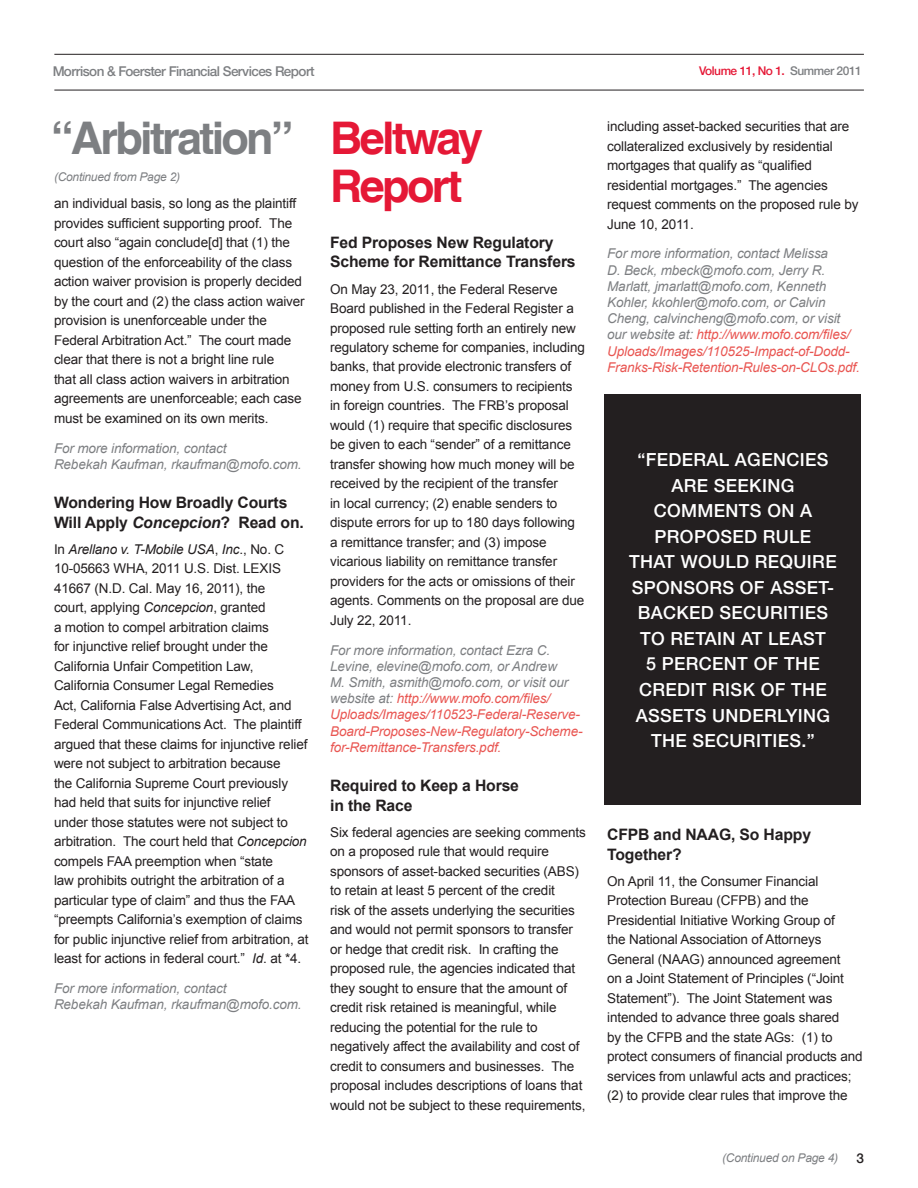
<style>
.page{position:relative;width:918px;height:1188px;background:#fff}
.page>*{position:absolute;margin:0;border:0;box-sizing:border-box;transform-origin:0 0}
.t1{font:700 45px/48px "Helvetica LT";letter-spacing:-.06em;color:#e51836}
.t2{font:700 45px "Helvetica LT";letter-spacing:-.06em;color:#7d7f82}
.t3{font:500 18px "Helvetica Neue LT";letter-spacing:.02em;color:#fff}
.t4{font:700 15.75px/19.5px "Arial";letter-spacing:-.01em;color:#231f20}
.t5{font:13.5px/19.5px "Arial";letter-spacing:-.01em;color:#231f20}
.t6{font:italic 13.5px/16.2px "Arial";letter-spacing:-.01em;color:#7d7f82}
.t7{font:italic 13.5px/16.2px "Arial";letter-spacing:-.01em;color:#e95652}
.t8{font:500 13.5px "Helvetica Neue LT";letter-spacing:-.04em;color:#7d7f82}
.t9{font:500 13.5px "Helvetica Neue LT";color:#231f20}
.t10{font:italic 12px "Arial";letter-spacing:-.02em;color:#7d7f82}
.t11{font:500 12px "Helvetica Neue LT";letter-spacing:-.04em;color:#e51836}
.s1{color:#7d7f82}
.s2{font-style:italic}
.s3{color:#e95652}
</style>
<div class="page">
<hr style="left:54px;top:90px;width:810px;height:1px;background:#231f20">
<hr style="left:54px;top:54px;width:810px;height:1px;background:#231f20">
<div style="left:605px;top:395px;width:256px;height:410px;background:#231f20"></div>
<p class="t8" style="left:53px;top:63px;width:264px">MORRISON &amp; FOERSTER FINANCIAL SERVICES REPORT</p>
<p class="t11" style="left:699px;top:64px;width:164px">VOLUME 11, NO 1. <span class="s1">SUMMER 2011</span></p>
<h1 class="t2" style="left:51px;top:111px;width:244px">“Arbitration”</h1>
<p class="t10" style="left:54px;top:169px;width:128px">(Continued from Page 2)</p>
<p class="t5" style="left:54px;top:194px;width:252px">an individual basis, so long as the plaintiff provides sufficient supporting proof. The court also “again conclude[d] that (1) the question of the enforceability of the class action waiver provision is properly decided by the court and (2) the class action waiver provision is unenforceable under the Federal Arbitration Act.” The court made clear that there is not a bright line rule<br>that all class action waivers in arbitration agreements are unenforceable; each case must be examined on its own merits.</p>
<p class="t6" style="left:54px;top:440px;width:249px">For more information, contact<br>Rebekah Kaufman, rkaufman@mofo.com.</p>
<p class="t4" style="left:54px;top:493px;width:251px">Wondering How Broadly Courts<br>Will Apply <span class="s2">Concepcion</span>? Read on.</p>
<p class="t5" style="left:54px;top:539px;width:256px">In <span class="s2">Arellano v. T-Mobile USA</span>, <span class="s2">Inc</span>., No. C 10-05663 WHA, 2011 U.S. Dist. LEXIS 41667 (N.D. Cal. May 16, 2011), the<br>court, applying <span class="s2">Concepcion</span>, granted<br>a motion to compel arbitration claims<br>for injunctive relief brought under the California Unfair Competition Law, California Consumer Legal Remedies<br>Act, California False Advertising Act, and Federal Communications Act. The plaintiff argued that these claims for injunctive relief were not subject to arbitration because<br>the California Supreme Court previously had held that suits for injunctive relief<br>under those statutes were not subject to arbitration. The court held that <span class="s2">Concepcion </span>compels FAA preemption when “state<br>law prohibits outright the arbitration of a particular type of claim” and thus the FAA “preempts California’s exemption of claims for public injunctive relief from arbitration, at least for actions in federal court.” <span class="s2">Id</span>. at *4.</p>
<p class="t6" style="left:54px;top:980px;width:249px">For more information, contact<br>Rebekah Kaufman, rkaufman@mofo.com.</p>
<h1 class="t1" style="left:330px;top:113px;width:154px">Beltway<br>Report</h1>
<p class="t4" style="left:330px;top:233px;width:247px">Fed Proposes New Regulatory<br>Scheme for Remittance Transfers</p>
<p class="t5" style="left:330px;top:279px;width:256px">On May 23, 2011, the Federal Reserve Board published in the Federal Register a proposed rule setting forth an entirely new regulatory scheme for companies, including banks, that provide electronic transfers of money from U.S. consumers to recipients in foreign countries. The FRB’s proposal would (1) require that specific disclosures be given to each “sender” of a remittance transfer showing how much money will be received by the recipient of the transfer<br>in local currency; (2) enable senders to dispute errors for up to 180 days following a remittance transfer; and (3) impose vicarious liability on remittance transfer providers for the acts or omissions of their agents. Comments on the proposal are due July 22, 2011.</p>
<p class="t7" style="left:330px;top:642px;width:254px"><span class="s1">For more information, contact Ezra C.<br>Levine, elevine@mofo.com, or Andrew<br>M. Smith, asmith@mofo.com, or visit our website at:</span> http://www.mofo.com/files/ Uploads/Images/110523-Federal-Reserve-Board-Proposes-New-Regulatory-Scheme&shy;for-Remittance-Transfers.pdf.</p>
<p class="t4" style="left:330px;top:776px;width:190px">Required to Keep a Horse in the Race</p>
<p class="t5" style="left:330px;top:823px;width:257px">Six federal agencies are seeking comments on a proposed rule that would require sponsors of asset-backed securities (ABS) to retain at least 5 percent of the credit<br>risk of the assets underlying the securities and would not permit sponsors to transfer or hedge that credit risk. In crafting the proposed rule, the agencies indicated that they sought to ensure that the amount of credit risk retained is meaningful, while reducing the potential for the rule to negatively affect the availability and cost of credit to consumers and businesses. The proposal includes descriptions of loans that would not be subject to these requirements,</p>
<p class="t5" style="left:607px;top:117px;width:253px">including asset-backed securities that are collateralized exclusively by residential mortgages that qualify as “qualified residential mortgages.” The agencies request comments on the proposed rule by June 10, 2011.</p>
<p class="t6" style="left:607px;top:246px;width:254px">For more information, contact Melissa<br>D. Beck, mbeck@mofo.com, Jerry R.<br>Marlatt, jmarlatt@mofo.com, Kenneth Kohler, kkohler@mofo.com, or Calvin Cheng, calvincheng@mofo.com, or visit our website at: <span class="s3">http://www.mofo.com/files/ Uploads/Images/110525-Impact-of-Dodd-Franks-Risk-Retention-Rules-on-CLOs.pdf.</span></p>
<h2 class="t3" style="left:637px;top:449px;width:190px">“FEDERAL AGENCIES</h2>
<h2 class="t3" style="left:671px;top:475px;width:124px">ARE SEEKING</h2>
<h2 class="t3" style="left:654px;top:500px;width:85px">COMM ENTS</h2>
<h2 class="t3" style="left:767px;top:500px;width:46px">ON A</h2>
<h2 class="t3" style="left:655px;top:526px;width:158px">PROPOSED RULE</h2>
<h2 class="t3" style="left:629px;top:551px;width:209px">THAT WOULD REQUIRE</h2>
<h2 class="t3" style="left:632px;top:577px;width:204px">SPONSORS OF ASSET-</h2>
<h2 class="t3" style="left:638px;top:602px;width:190px">BACKED SECURITIES</h2>
<h2 class="t3" style="left:640px;top:628px;width:175px">TO R ETAIN AT LEAST</h2>
<h2 class="t3" style="left:646px;top:653px;width:175px">5 PERCENT OF THE</h2>
<h2 class="t3" style="left:639px;top:679px;width:189px">CREDIT RISK OF THE</h2>
<h2 class="t3" style="left:636px;top:704px;width:196px">ASSETS UNDERLYING</h2>
<h2 class="t3" style="left:651px;top:730px;width:165px">THE SECURITIES.”</h2>
<p class="t4" style="left:607px;top:825px;width:205px">CFPB and NAAG, So Happy<br>Together?</p>
<p class="t5" style="left:607px;top:872px;width:257px">On April 11, the Consumer Financial Protection Bureau (CFPB) and the Presidential Initiative Working Group of<br>the National Association of Attorneys General (NAAG) announced agreement<br>on a Joint Statement of Principles (“Joint Statement”). The Joint Statement was intended to advance three goals shared<br>by the CFPB and the state AGs: (1) to protect consumers of financial products and services from unlawful acts and practices; (2) to provide clear rules that improve the</p>
<p class="t10" style="left:722px;top:1150px;width:117px">(Continued on Page 4)</p>
<p class="t9" style="left:856px;top:1150px;width:9px">3</p>
</div>
